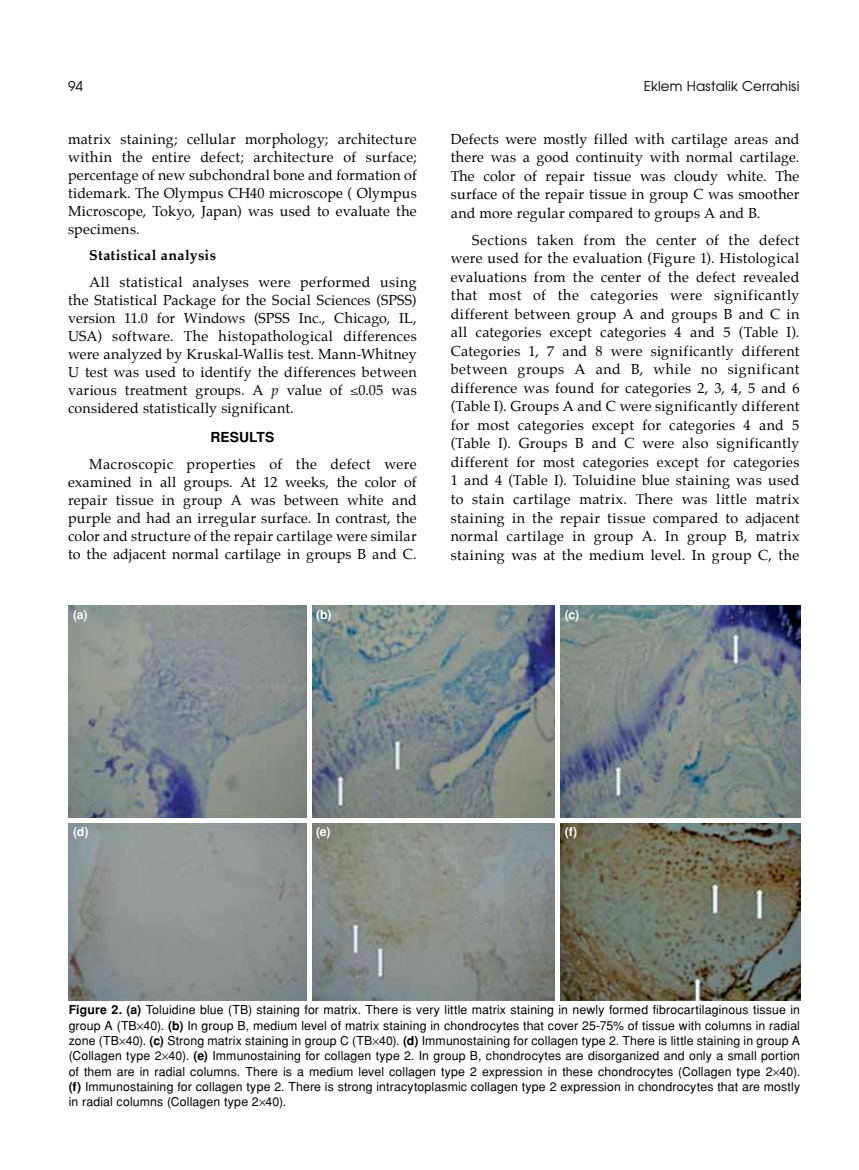
<style>
.page{position:relative;width:859px;height:1170px;background:#fff}
.page>*{position:absolute;margin:0;border:0;box-sizing:border-box;transform-origin:0 0}
.t1{font:14.25px/18.5px "Palatino";letter-spacing:.015em;color:#000;text-align:justify}
.t2{font:700 14.25px "Palatino";letter-spacing:.025em;color:#000}
.t3{font:700 13.8px "Helvetica Tr";letter-spacing:.005em;color:#000}
.t4{font:13.5px "Avant Garde Tr";letter-spacing:.015em;color:#000}
.t5{font:12.3px/15.3px "Helvetica Normal Tr";letter-spacing:.01em;color:#000;text-align:justify}
.t6{font:700 12.3px "Helvetica Tr";color:#fff}
.s1{font-style:italic}
.s2{font-family:"Helvetica Tr";font-weight:700}
</style>
<div class="page">
<img style="left:69px;top:605px;width:731px;height:395px">
<div style="left:307px;top:604px;width:5px;height:397px;background:#fff"></div>
<hr style="left:68px;top:818px;width:733px;height:4px;background:#fff">
<hr style="left:556px;top:604px;width:4px;height:397px;background:#fff">
<p class="t4" style="left:68px;top:77px;width:16px">94</p>
<p class="t4" style="left:644px;top:77px;width:157px">Eklem Hastalik Cerrahisi</p>
<p class="t1" style="left:68px;top:131px;width:350px;line-height:18px">matrix staining; cellular morphology; architecture within the entire defect; architecture of surface; percentage of new subchondral bone and formation of tidemark. The Olympus CH40 microscope ( Olympus Microscope, Tokyo, Japan) was used to evaluate the specimens.</p>
<p class="t2" style="left:89px;top:246px;width:128px">Statistical analysis</p>
<p class="t1" style="left:68px;top:274px;width:350px;line-height:18px;text-indent:21px">All statistical analyses were performed using the Statistical Package for the Social Sciences (SPSS) version 11.0 for Windows (SPSS Inc., Chicago, IL, USA) software. The histopathological differences were analyzed by Kruskal-Wallis test. Mann-Whitney U test was used to identify the differences between various treatment groups. A <span class="s1">p</span> value of ≤0.05 was considered statistically significant.</p>
<p class="t3" style="left:210px;top:429px;width:65px">RESULTS</p>
<p class="t1" style="left:68px;top:456px;width:350px;line-height:18px;text-indent:21px">Macroscopic properties of the defect were examined in all groups. At 12 weeks, the color of repair tissue in group A was between white and purple and had an irregular surface. In contrast, the color and structure of the repair cartilage were similar to the adjacent normal cartilage in groups B and C.</p>
<p class="t1" style="left:451px;top:131px;width:350px">Defects were mostly filled with cartilage areas and there was a good continuity with normal cartilage.<br>The color of repair tissue was cloudy white. The surface of the repair tissue in group C was smoother and more regular compared to groups A and B.</p>
<p class="t1" style="left:451px;top:232px;width:350px;text-indent:21px">Sections taken from the center of the defect were used for the evaluation (Figure 1). Histological evaluations from the center of the defect revealed that most of the categories were significantly different between group A and groups B and C in all categories except categories 4 and 5 (Table I).<br>Categories 1, 7 and 8 were significantly different between groups A and B, while no significant difference was found for categories 2, 3, 4, 5 and 6 (Table I). Groups A and C were significantly different for most categories except for categories 4 and 5 (Table I). Groups B and C were also significantly different for most categories except for categories 1 and 4 (Table I). Toluidine blue staining was used to stain cartilage matrix. There was little matrix staining in the repair tissue compared to adjacent normal cartilage in group A. In group B, matrix staining was at the medium level. In group C, the</p>
<p class="t6" style="left:73px;top:607px;width:16px">(a)</p>
<p class="t6" style="left:316px;top:607px;width:17px">(b)</p>
<p class="t6" style="left:565px;top:607px;width:16px">(c)</p>
<p class="t6" style="left:73px;top:824px;width:17px">(d)</p>
<p class="t6" style="left:316px;top:824px;width:16px">(e)</p>
<p class="t6" style="left:565px;top:824px;width:14px">(f)</p>
<p class="t5" style="left:69px;top:1002px;width:733px"><span class="s2">Figure 2. (a)</span> Toluidine blue (TB) staining for matrix. There is very little matrix staining in newly formed fibrocartilaginous tissue in group A (TB 40). <span class="s2">(b)</span> In group B, medium level of matrix staining in chondrocytes that cover 25-75% of tissue with columns in radial zone (TB 40). <span class="s2">(c)</span> Strong matrix staining in group C (TB 40). <span class="s2">(d)</span> Immunostaining for collagen type 2. There is little staining in group A (Collagen type 2 40). <span class="s2">(e)</span> Immunostaining for collagen type 2. In group B, chondrocytes are disorganized and only a small portion of them are in radial columns. There is a medium level collagen type 2 expression in these chondrocytes (Collagen type 2 40). <span class="s2">(f)</span> Immunostaining for collagen type 2. There is strong intracytoplasmic collagen type 2 expression in chondrocytes that are mostly in radial columns (Collagen type 2 40).</p>
</div>
